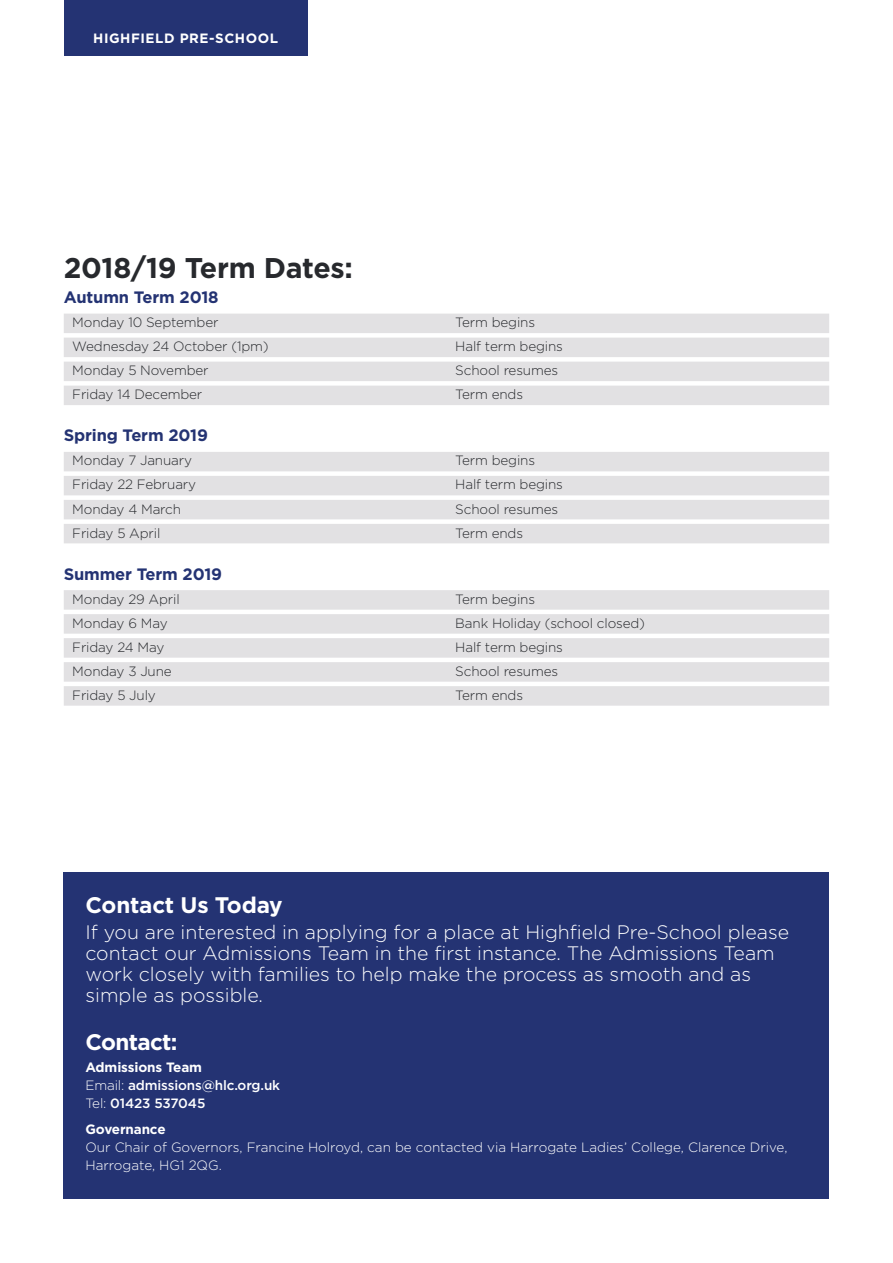
<style>
.page{position:relative;width:893px;height:1263px;background:#fff}
.page>*{position:absolute;margin:0;border:0;box-sizing:border-box;transform-origin:0 0}
.t1{font:700 28.5px "Gotham";letter-spacing:-.01em;color:#27292d}
.t2{font:700 22.5px "Gotham";letter-spacing:-.02em;color:#fff}
.t3{font:300 19.5px/21px "Gotham";color:#fff}
.t4{font:700 16.5px "Gotham";letter-spacing:-.01em;color:#243373}
.t5{font:300 13.5px "Gotham";letter-spacing:-.01em;color:#27292d}
.t6{font:300 13.5px/18px "Gotham";color:#fff}
.t7{font:500 13.5px/18px "Gotham";letter-spacing:-.01em;color:#fff}
.t8{font:700 13.5px "Gotham";letter-spacing:.04em;color:#fff}
.t9{font:700 13.5px "Gotham";letter-spacing:-.01em;color:#fff}
.s1{font-weight:700}
.s2{font-weight:300}
</style>
<div class="page">
<div style="left:64px;top:873px;width:765px;height:326px;background:#243373"></div>
<div style="left:64px;top:314px;width:765px;height:19px;background:#e2e1e3"></div>
<div style="left:64px;top:338px;width:765px;height:19px;background:#e2e1e3"></div>
<div style="left:64px;top:362px;width:765px;height:19px;background:#e2e1e3"></div>
<div style="left:64px;top:386px;width:765px;height:19px;background:#e2e1e3"></div>
<div style="left:64px;top:452px;width:765px;height:19px;background:#e2e1e3"></div>
<div style="left:64px;top:476px;width:765px;height:19px;background:#e2e1e3"></div>
<div style="left:64px;top:500px;width:765px;height:19px;background:#e2e1e3"></div>
<div style="left:64px;top:524px;width:765px;height:19px;background:#e2e1e3"></div>
<div style="left:64px;top:590px;width:765px;height:20px;background:#e2e1e3"></div>
<div style="left:64px;top:614px;width:765px;height:20px;background:#e2e1e3"></div>
<div style="left:64px;top:638px;width:765px;height:20px;background:#e2e1e3"></div>
<div style="left:64px;top:662px;width:765px;height:20px;background:#e2e1e3"></div>
<div style="left:64px;top:686px;width:765px;height:20px;background:#e2e1e3"></div>
<div style="left:64px;top:0;width:244px;height:55px;background:#243373"></div>
<p class="t8" style="left:93px;top:30px;width:186px">HIGHFIELD PRE-SCHOOL</p>
<h1 class="t1" style="left:64px;top:249px;width:291px">2018/19 Term Dates:</h1>
<p class="t4" style="left:64px;top:286px;width:156px">Autumn Term 2018</p>
<p class="t5" style="left:72px;top:314px;width:148px">Monday 10 September</p>
<p class="t5" style="left:455px;top:314px;width:81px">Term begins</p>
<p class="t5" style="left:72px;top:338px;width:198px">Wednesday 24 October (1pm)</p>
<p class="t5" style="left:455px;top:338px;width:109px">Half term begins</p>
<p class="t5" style="left:72px;top:362px;width:138px">Monday 5 November</p>
<p class="t5" style="left:455px;top:362px;width:104px">School resumes</p>
<p class="t5" style="left:72px;top:386px;width:132px">Friday 14 December</p>
<p class="t5" style="left:455px;top:386px;width:69px">Term ends</p>
<p class="t4" style="left:64px;top:425px;width:146px">Spring Term 2019</p>
<p class="t5" style="left:72px;top:452px;width:121px">Monday 7 January</p>
<p class="t5" style="left:455px;top:452px;width:81px">Term begins</p>
<p class="t5" style="left:72px;top:476px;width:125px">Friday 22 February</p>
<p class="t5" style="left:455px;top:476px;width:109px">Half term begins</p>
<p class="t5" style="left:72px;top:500px;width:110px">Monday 4 March</p>
<p class="t5" style="left:455px;top:500px;width:104px">School resumes</p>
<p class="t5" style="left:72px;top:524px;width:90px">Friday 5 April</p>
<p class="t5" style="left:455px;top:524px;width:69px">Term ends</p>
<p class="t4" style="left:64px;top:563px;width:160px">Summer Term 2019</p>
<p class="t5" style="left:72px;top:591px;width:109px">Monday 29 April</p>
<p class="t5" style="left:455px;top:591px;width:81px">Term begins</p>
<p class="t5" style="left:72px;top:615px;width:97px">Monday 6 May</p>
<p class="t5" style="left:455px;top:615px;width:191px">Bank Holiday (school closed)</p>
<p class="t5" style="left:72px;top:639px;width:94px">Friday 24 May</p>
<p class="t5" style="left:455px;top:639px;width:109px">Half term begins</p>
<p class="t5" style="left:72px;top:663px;width:101px">Monday 3 June</p>
<p class="t5" style="left:455px;top:663px;width:104px">School resumes</p>
<p class="t5" style="left:72px;top:687px;width:85px">Friday 5 July</p>
<p class="t5" style="left:455px;top:687px;width:69px">Term ends</p>
<h2 class="t2" style="left:85px;top:890px;width:199px">Contact Us Today</h2>
<h3 class="t3" style="left:85px;top:921px;width:705px">If you are interested in applying for a place at Highfield Pre-School please contact our Admissions Team in the first instance. The Admissions Team work closely with families to help make the process as smooth and as simple as possible.</h3>
<h2 class="t2" style="left:85px;top:1026px;width:94px">Contact:</h2>
<p class="t7" style="left:85px;top:1058px;width:196px"><span class="s1">Admissions Team<br></span><span class="s2">Email:</span> admissions@hlc.org.uk<br><span class="s2">Tel:</span> 01423 537045</p>
<p class="t9" style="left:85px;top:1120px;width:82px">Governance</p>
<p class="t6" style="left:85px;top:1138px;width:703px">Our Chair of Governors, Francine Holroyd, can be contacted via Harrogate Ladies’ College, Clarence Drive,<br>Harrogate, HG1 2QG.</p>
</div>
